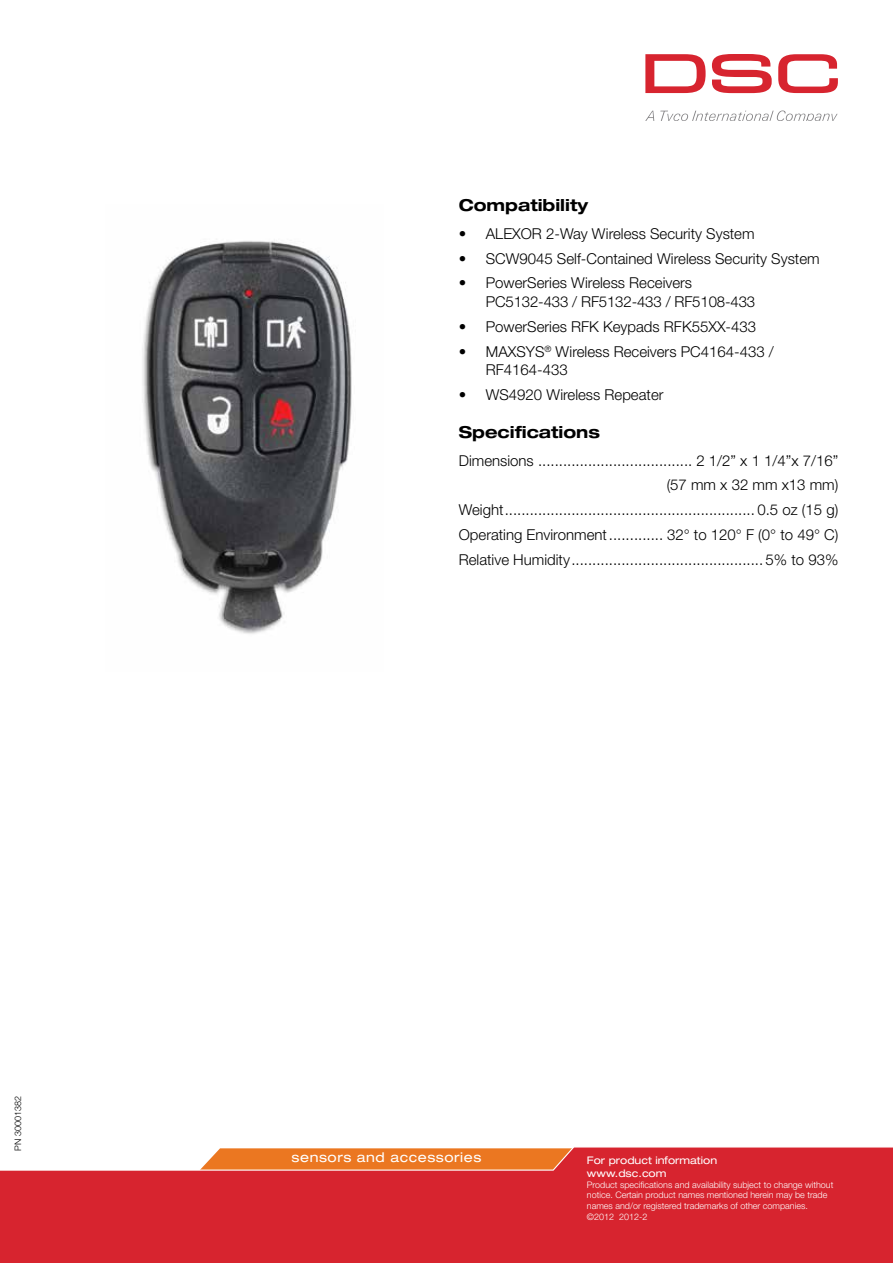
<style>
.page{position:relative;width:893px;height:1263px;background:#fff}
.page>*{position:absolute;margin:0;border:0;box-sizing:border-box;transform-origin:0 0}
.t1{font:700 expanded 16.5px "Helvetica Neue LT Std";color:#000}
.t2{font:300 15px/24.8px "Helvetica Neue LT Pro";color:#000}
.t3{font:expanded 13.5px "Helvetica Neue LT Std";letter-spacing:.04em;color:#fff}
.t4{font:expanded 10.5px/12.6px "Helvetica Neue LT Std";color:#fff}
.t5{font:300 9px/10.8px "Helvetica Neue LT Pro";color:#fff}
.t6{font:300 9px "Helvetica Neue LT Pro";color:#000}
</style>
<div class="page">
<svg style="left:0;top:1147px;width:893px;height:116px;background:#da363a"></svg>
<svg style="left:645px;top:54px;width:61px;height:39px"></svg>
<svg style="left:712px;top:54px;width:60px;height:39px"></svg>
<svg style="left:778px;top:54px;width:60px;height:39px"></svg>
<svg style="left:645px;top:111px;width:9px;height:10px"></svg>
<svg style="left:660px;top:110px;width:178px;height:11px"></svg>
<img style="left:142px;top:241px;width:210px;height:393px">
<p class="t6" style="left:12px;top:1151px;width:56px;rotate:-90deg">PN 30001382</p>
<p class="t1" style="left:459px;top:195px;width:131px">Compatibility</p>
<p class="t2" style="left:459px;top:221px;width:297px">• ALEXOR 2-Way Wireless Security System</p>
<p class="t2" style="left:459px;top:246px;width:362px">• SCW9045 Self-Contained Wireless Security System</p>
<p class="t2" style="left:486px;top:273px;width:271px;line-height:18.8px;text-indent:-27px">• PowerSeries Wireless Receivers<br>PC5132-433 / RF5132-433 / RF5108-433</p>
<p class="t2" style="left:459px;top:314px;width:299px">• PowerSeries RFK Keypads RFK55XX-433</p>
<p class="t2" style="left:486px;top:342px;width:289px;line-height:18.8px;text-indent:-27px">• MAXSYS<sup>®</sup> Wireless Receivers PC4164-433 /<br>RF4164-433</p>
<p class="t2" style="left:459px;top:382px;width:206px">• WS4920 Wireless Repeater</p>
<p class="t1" style="left:459px;top:421px;width:143px">Specifications</p>
<p class="t2" style="left:459px;top:447px;width:381px;text-align:right">Dimensions ..................................... 2 1/2” x 1 1/4”x 7/16” (57 mm x 32 mm x13 mm)<br>Weight............................................................ 0.5 oz (15 g)<br>Operating Environment............. 32° to 120° F (0° to 49° C)<br>Relative Humidity.............................................. 5% to 93%</p>
<p class="t3" style="left:292px;top:1149px;width:191px">sensors and accessories</p>
<p class="t4" style="left:587px;top:1154px;width:132px">For product information www.dsc.com</p>
<p class="t5" style="left:587px;top:1179px;width:248px">Product specifications and availability subject to change without notice. Certain product names mentioned herein may be trade names and/or registered trademarks of other companies. ©2012 2012-2</p>
</div>
